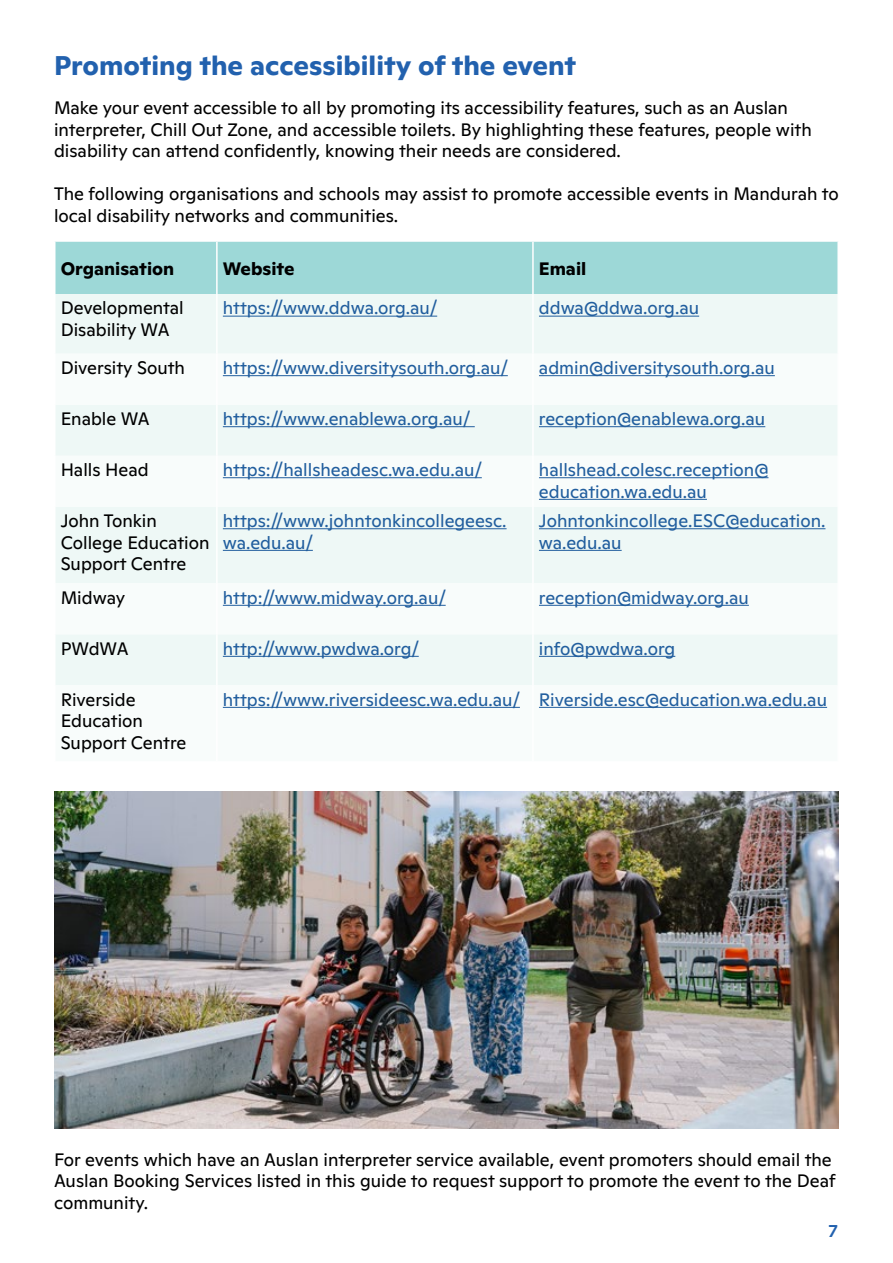
<style>
.page{position:relative;width:893px;height:1263px;background:#fff}
.page>*{position:absolute;margin:0;border:0;box-sizing:border-box;transform-origin:0 0}
.t1{font:700 27px "Ginto Normal";color:#2261ae}
.t2{font:18px/21.6px "Ginto Normal";color:#000}
.t3{font:18px/21.6px "Ginto Normal";color:#215e9e}
.t4{font:700 18px "Ginto Normal";color:#000}
.t5{font:500 18px "Ginto Normal";color:#2261ae}
</style>
<div class="page">
<div style="left:56px;top:242px;width:781px;height:52px;background:#9dd8d7"></div>
<div style="left:56px;top:294px;width:781px;height:60px;background:#eef8f6"></div>
<svg style="left:56px;top:375px;width:781px;height:333px;fill:#eef8f6"></svg>
<hr style="left:216px;top:242px;width:2px;height:52px;background:#fff">
<hr style="left:532px;top:242px;width:2px;height:52px;background:#fff">
<hr style="left:216px;top:294px;width:2px;height:60px;background:#fff">
<hr style="left:532px;top:294px;width:2px;height:60px;background:#fff">
<hr style="left:216px;top:354px;width:2px;height:51px;background:#fff">
<hr style="left:532px;top:354px;width:2px;height:51px;background:#fff">
<hr style="left:216px;top:405px;width:2px;height:51px;background:#fff">
<hr style="left:532px;top:405px;width:2px;height:51px;background:#fff">
<hr style="left:216px;top:456px;width:2px;height:51px;background:#fff">
<hr style="left:532px;top:456px;width:2px;height:51px;background:#fff">
<hr style="left:216px;top:507px;width:2px;height:76px;background:#fff">
<hr style="left:532px;top:507px;width:2px;height:76px;background:#fff">
<hr style="left:216px;top:583px;width:2px;height:51px;background:#fff">
<hr style="left:532px;top:583px;width:2px;height:51px;background:#fff">
<hr style="left:216px;top:634px;width:2px;height:51px;background:#fff">
<hr style="left:532px;top:634px;width:2px;height:51px;background:#fff">
<hr style="left:216px;top:685px;width:2px;height:76px;background:#fff">
<hr style="left:532px;top:685px;width:2px;height:76px;background:#fff">
<hr style="left:223px;top:316px;width:214px;height:1px;background:#215e9e">
<hr style="left:539px;top:316px;width:160px;height:1px;background:#215e9e">
<hr style="left:223px;top:375px;width:285px;height:1px;background:#215e9e">
<hr style="left:539px;top:375px;width:236px;height:1px;background:#215e9e">
<hr style="left:223px;top:426px;width:252px;height:1px;background:#215e9e">
<hr style="left:539px;top:426px;width:226px;height:1px;background:#215e9e">
<hr style="left:223px;top:477px;width:259px;height:1px;background:#215e9e">
<hr style="left:539px;top:477px;width:229px;height:1px;background:#215e9e">
<hr style="left:539px;top:499px;width:168px;height:1px;background:#215e9e">
<hr style="left:223px;top:528px;width:284px;height:1px;background:#215e9e">
<hr style="left:223px;top:550px;width:90px;height:1px;background:#215e9e">
<hr style="left:539px;top:528px;width:286px;height:1px;background:#215e9e">
<hr style="left:539px;top:550px;width:83px;height:1px;background:#215e9e">
<hr style="left:223px;top:605px;width:223px;height:1px;background:#215e9e">
<hr style="left:539px;top:605px;width:210px;height:1px;background:#215e9e">
<hr style="left:223px;top:656px;width:196px;height:1px;background:#215e9e">
<hr style="left:539px;top:656px;width:136px;height:1px;background:#215e9e">
<hr style="left:223px;top:707px;width:297px;height:1px;background:#215e9e">
<hr style="left:539px;top:707px;width:288px;height:1px;background:#215e9e">
<img style="left:55px;top:792px;width:783px;height:336px">
<h1 class="t1" style="left:54px;top:45px;width:524px">Promoting the accessibility of the event</h1>
<p class="t2" style="left:54px;top:96px;width:759px">Make your event accessible to all by promoting its accessibility features, such as an Auslan interpreter, Chill Out Zone, and accessible toilets. By highlighting these features, people with disability can attend confidently, knowing their needs are considered.</p>
<p class="t2" style="left:54px;top:182px;width:786px">The following organisations and schools may assist to promote accessible events in Mandurah to local disability networks and communities.</p>
<p class="t4" style="left:61px;top:255px;width:115px">Organisation</p>
<p class="t4" style="left:223px;top:255px;width:73px">Website</p>
<p class="t4" style="left:539px;top:255px;width:49px">Email</p>
<p class="t2" style="left:61px;top:296px;width:125px">Developmental<br>Disability WA</p>
<p class="t3" style="left:223px;top:296px;width:216px">https://www.ddwa.org.au/</p>
<p class="t3" style="left:539px;top:296px;width:162px">ddwa@ddwa.org.au</p>
<p class="t2" style="left:61px;top:355px;width:126px">Diversity South</p>
<p class="t3" style="left:223px;top:355px;width:287px">https://www.diversitysouth.org.au/</p>
<p class="t3" style="left:539px;top:355px;width:237px">admin@diversitysouth.org.au</p>
<p class="t2" style="left:61px;top:406px;width:91px">Enable WA</p>
<p class="t3" style="left:223px;top:406px;width:249px">https://www.enablewa.org.au/</p>
<p class="t3" style="left:539px;top:406px;width:228px">reception@enablewa.org.au</p>
<p class="t2" style="left:61px;top:458px;width:89px">Halls Head</p>
<p class="t3" style="left:223px;top:458px;width:261px">https://hallsheadesc.wa.edu.au/</p>
<p class="t3" style="left:539px;top:458px;width:231px">hallshead.colesc.reception@ education.wa.edu.au</p>
<p class="t2" style="left:61px;top:509px;width:150px">John Tonkin<br>College Education<br>Support Centre</p>
<p class="t3" style="left:223px;top:509px;width:285px">https://www.johntonkincollegeesc. wa.edu.au/</p>
<p class="t3" style="left:539px;top:509px;width:288px">Johntonkincollege.ESC@education. wa.edu.au</p>
<p class="t2" style="left:61px;top:585px;width:66px">Midway</p>
<p class="t3" style="left:223px;top:585px;width:225px">http://www.midway.org.au/</p>
<p class="t3" style="left:539px;top:585px;width:211px">reception@midway.org.au</p>
<p class="t2" style="left:61px;top:636px;width:69px">PWdWA</p>
<p class="t3" style="left:223px;top:636px;width:198px">http://www.pwdwa.org/</p>
<p class="t3" style="left:539px;top:636px;width:138px">info@pwdwa.org</p>
<p class="t2" style="left:61px;top:687px;width:127px">Riverside<br>Education<br>Support Centre</p>
<p class="t3" style="left:223px;top:687px;width:606px">https://www.riversideesc.wa.edu.au/ Riverside.esc@education.wa.edu.au</p>
<p class="t2" style="left:54px;top:1147px;width:783px">For events which have an Auslan interpreter service available, event promoters should email the<br>Auslan Booking Services listed in this guide to request support to promote the event to the Deaf community.</p>
<p class="t5" style="left:828px;top:1217px;width:11px">7</p>
</div>
